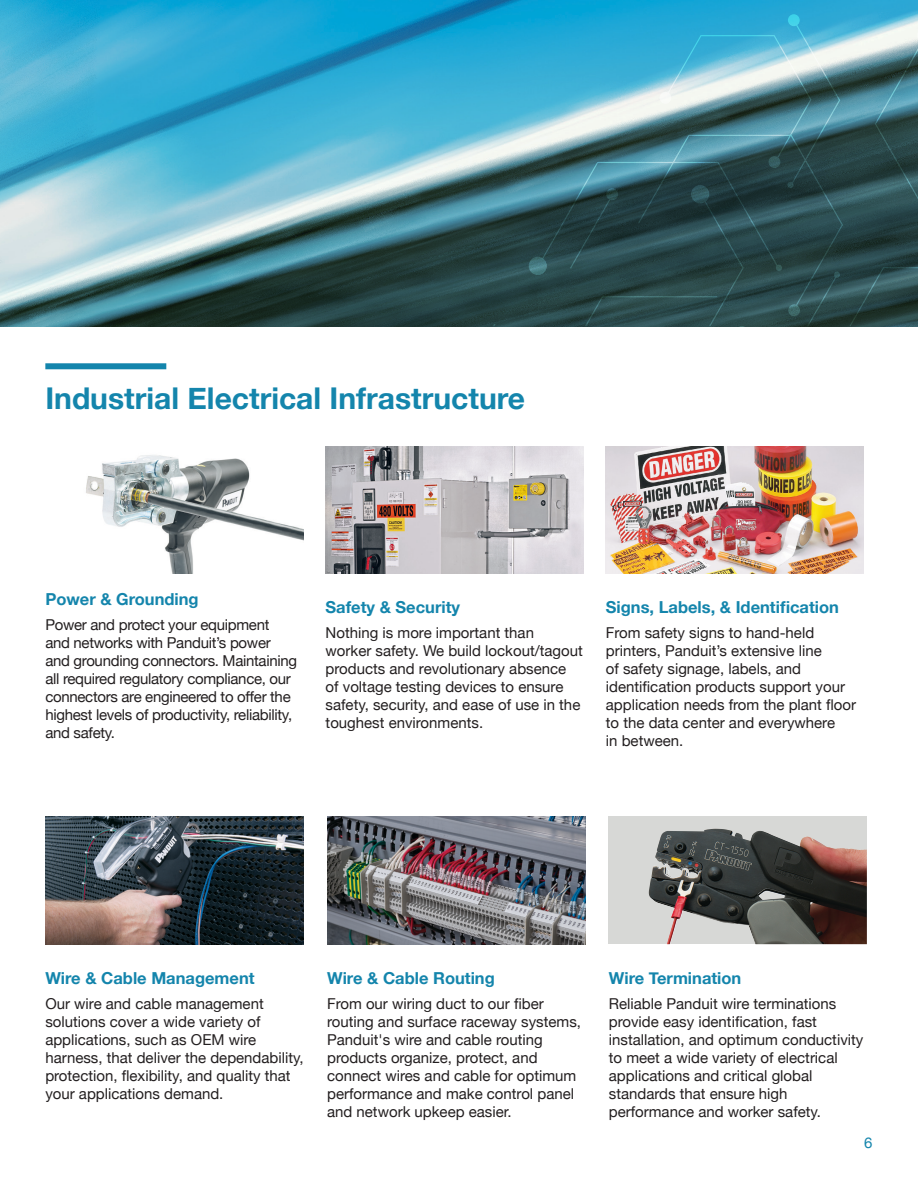
<style>
.page{position:relative;width:918px;height:1188px;background:#fff}
.page>*{position:absolute;margin:0;border:0;box-sizing:border-box;transform-origin:0 0}
.t1{font:700 30px "Helvetica Neue";color:#1485ac}
.t2{font:700 16.5px "Helvetica Neue";color:#1485ac}
.t3{font:15px/18px "Helvetica Neue";color:#231f20}
.t4{font:15px/18px "Helvetica Neue";letter-spacing:-.02em;color:#231f20}
.t5{font:15px "Helvetica Neue";color:#1485ac}
</style>
<div class="page">
<svg style="left:0;top:0;width:918px;height:326px;background:#4998af"></svg>
<svg style="left:849px;top:267px;width:69px;height:60px;background:#2c4a4b"></svg>
<svg style="left:788px;top:14px;width:12px;height:12px"></svg>
<svg style="left:529px;top:257px;width:18px;height:18px"></svg>
<svg style="left:875px;top:26px;width:43px;height:193px;background:#4d7075"></svg>
<svg style="left:538px;top:20px;width:305px;height:307px;background:#44747f"></svg>
<div style="left:787px;top:182px;width:7px;height:6px;background:#2c4e50;border-radius:50%"></div>
<div style="left:45px;top:363px;width:121px;height:6px;background:#1485ac"></div>
<img style="left:86px;top:455px;width:217px;height:119px">
<img style="left:326px;top:446px;width:258px;height:128px">
<img style="left:606px;top:446px;width:258px;height:128px">
<img style="left:45px;top:817px;width:258px;height:127px">
<img style="left:327px;top:817px;width:258px;height:127px">
<div style="left:609px;top:817px;width:258px;height:127px;background:#d7d8d6"></div>
<img style="left:649px;top:829px;width:218px;height:115px">
<p class="t1" style="left:45px;top:374px;width:481px">Industrial Electrical Infrastructure</p>
<p class="t2" style="left:45px;top:586px;width:155px">Power &amp; Grounding</p>
<p class="t4" style="left:45px;top:616px;width:253px">Power and protect your equipment and networks with Panduit’s power and grounding connectors. Maintaining all required regulatory compliance, our connectors are engineered to offer the highest levels of productivity, reliability, and safety.</p>
<p class="t2" style="left:326px;top:595px;width:136px">Safety &amp; Security</p>
<p class="t3" style="left:326px;top:625px;width:259px">Nothing is more important than worker safety. We build lockout/tagout products and revolutionary absence of voltage testing devices to ensure safety, security, and ease of use in the toughest environments.</p>
<p class="t2" style="left:606px;top:595px;width:235px">Signs, Labels, &amp; Identification</p>
<p class="t3" style="left:606px;top:625px;width:252px">From safety signs to hand-held printers, Panduit’s extensive line<br>of safety signage, labels, and identification products support your application needs from the plant floor to the data center and everywhere<br>in between.</p>
<p class="t2" style="left:45px;top:965px;width:211px">Wire &amp; Cable Management</p>
<p class="t3" style="left:45px;top:995px;width:260px">Our wire and cable management solutions cover a wide variety of applications, such as OEM wire harness, that deliver the dependability, protection, flexibility, and quality that your applications demand.</p>
<p class="t2" style="left:327px;top:965px;width:169px">Wire &amp; Cable Routing</p>
<p class="t3" style="left:327px;top:995px;width:255px">From our wiring duct to our fiber routing and surface raceway systems, Panduit's wire and cable routing products organize, protect, and connect wires and cable for optimum performance and make control panel and network upkeep easier.</p>
<p class="t2" style="left:609px;top:965px;width:134px">Wire Termination</p>
<p class="t3" style="left:609px;top:995px;width:256px">Reliable Panduit wire terminations provide easy identification, fast installation, and optimum conductivity to meet a wide variety of electrical applications and critical global standards that ensure high performance and worker safety.</p>
<p class="t5" style="left:864px;top:1132px;width:10px">6</p>
</div>
